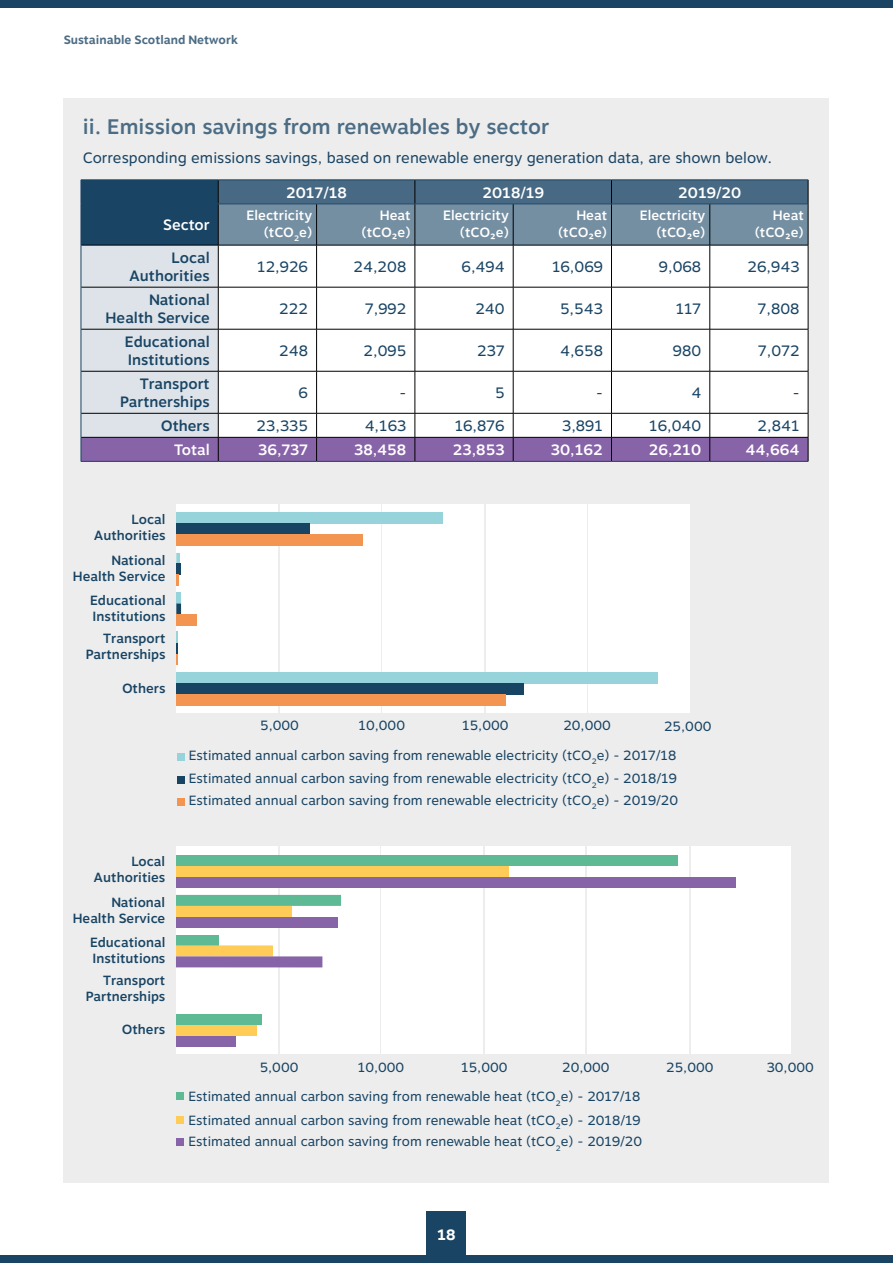
<style>
.page{position:relative;width:893px;height:1263px;background:#fff}
.page>*{position:absolute;margin:0;border:0;box-sizing:border-box;transform-origin:0 0}
.t1{font:500 21px "Motiva Sans";color:#4b6c84}
.t2{font:15px "Motiva Sans";color:#194464}
.t3{font:500 15px/18px "Motiva Sans";color:#194464;text-align:right}
.t4{font:500 15px "Motiva Sans";color:#fff}
.t5{font:700 15px "Motiva Sans";color:#fff}
.t6{font:500 13.5px/16.2px "Motiva Sans";color:#fff;text-align:right}
.t7{font:13.35px/21.8px "Motiva Sans";color:#184464}
.t8{font:500 13.35px/16px "Motiva Sans";color:#184464;text-align:right}
.t9{font:700 12px "Motiva Sans";color:#4b6c84}
</style>
<div class="page">
<div style="left:64px;top:98px;width:765px;height:1084px;background:#ededed"></div>
<svg style="left:81px;top:180px;width:728px;height:281px;background:#c2c7d2"></svg>
<hr style="left:81px;top:461px;width:137px;height:1px;background:#194464">
<hr style="left:218px;top:461px;width:99px;height:1px;background:#194464">
<hr style="left:317px;top:461px;width:98px;height:1px;background:#194464">
<hr style="left:415px;top:461px;width:98px;height:1px;background:#194464">
<hr style="left:513px;top:461px;width:98px;height:1px;background:#194464">
<hr style="left:611px;top:461px;width:99px;height:1px;background:#194464">
<hr style="left:710px;top:461px;width:98px;height:1px;background:#194464">
<div style="left:176px;top:504px;width:102px;height:208px;background:#fff"></div>
<div style="left:280px;top:504px;width:100px;height:208px;background:#fff"></div>
<div style="left:382px;top:504px;width:102px;height:208px;background:#fff"></div>
<div style="left:486px;top:504px;width:100px;height:208px;background:#fff"></div>
<div style="left:588px;top:504px;width:102px;height:208px;background:#fff"></div>
<div style="left:176px;top:513px;width:267px;height:11px;background:#97d3db"></div>
<div style="left:176px;top:524px;width:133px;height:11px;background:#184464"></div>
<div style="left:176px;top:535px;width:187px;height:11px;background:#f39451"></div>
<div style="left:176px;top:672px;width:482px;height:11px;background:#97d3db"></div>
<div style="left:176px;top:683px;width:348px;height:11px;background:#184464"></div>
<div style="left:176px;top:694px;width:330px;height:11px;background:#f39451"></div>
<div style="left:176px;top:593px;width:5px;height:11px;background:#97d3db"></div>
<div style="left:176px;top:603px;width:5px;height:12px;background:#184464"></div>
<div style="left:176px;top:615px;width:20px;height:11px;background:#f39451"></div>
<svg style="left:176px;top:632px;width:2px;height:33px"></svg>
<div style="left:177px;top:753px;width:7px;height:7px;background:#97d3db"></div>
<div style="left:177px;top:776px;width:7px;height:8px;background:#184464"></div>
<div style="left:177px;top:798px;width:7px;height:8px;background:#f39451"></div>
<svg style="left:176px;top:553px;width:4px;height:11px"></svg>
<div style="left:176px;top:564px;width:5px;height:11px;background:#184464"></div>
<svg style="left:176px;top:575px;width:3px;height:11px"></svg>
<div style="left:176px;top:846px;width:102px;height:208px;background:#fff"></div>
<div style="left:280px;top:846px;width:100px;height:208px;background:#fff"></div>
<div style="left:382px;top:846px;width:101px;height:208px;background:#fff"></div>
<div style="left:485px;top:846px;width:100px;height:208px;background:#fff"></div>
<div style="left:587px;top:846px;width:102px;height:208px;background:#fff"></div>
<div style="left:691px;top:846px;width:100px;height:208px;background:#fff"></div>
<div style="left:176px;top:855px;width:502px;height:11px;background:#5dba95"></div>
<div style="left:176px;top:866px;width:333px;height:11px;background:#fecc57"></div>
<div style="left:176px;top:876px;width:559px;height:11px;background:#8763a8"></div>
<div style="left:176px;top:1014px;width:86px;height:11px;background:#5dba95"></div>
<div style="left:176px;top:1025px;width:81px;height:11px;background:#fecc57"></div>
<div style="left:176px;top:1035px;width:59px;height:11px;background:#8763a8"></div>
<div style="left:176px;top:934px;width:43px;height:11px;background:#5dba95"></div>
<div style="left:176px;top:945px;width:97px;height:11px;background:#fecc57"></div>
<div style="left:176px;top:956px;width:146px;height:11px;background:#8763a8"></div>
<div style="left:177px;top:1092px;width:7px;height:8px;background:#5dba95"></div>
<div style="left:177px;top:1116px;width:7px;height:7px;background:#fecc57"></div>
<div style="left:177px;top:1138px;width:7px;height:7px;background:#8763a8"></div>
<div style="left:176px;top:895px;width:165px;height:11px;background:#5dba95"></div>
<div style="left:176px;top:906px;width:115px;height:11px;background:#fecc57"></div>
<div style="left:176px;top:917px;width:161px;height:11px;background:#8763a8"></div>
<div style="left:0;top:1255px;width:893px;height:8px;background:#194464"></div>
<div style="left:0;top:0;width:893px;height:8px;background:#194464"></div>
<div style="left:427px;top:1212px;width:39px;height:51px;background:#194464"></div>
<p class="t9" style="left:64px;top:31px;width:176px">Sustainable Scotland Network</p>
<h1 class="t1" style="left:83px;top:111px;width:468px">ii. Emission savings from renewables by sector</h1>
<p class="t2" style="left:83px;top:147px;width:691px">Corresponding emissions savings, based on renewable energy generation data, are shown below.</p>
<p class="t4" style="left:286px;top:181px;width:62px">2017/18</p>
<p class="t4" style="left:482px;top:181px;width:63px">2018/19</p>
<p class="t4" style="left:678px;top:181px;width:65px">2019/20</p>
<p class="t4" style="left:163px;top:214px;width:48px">Sector</p>
<p class="t6" style="left:247px;top:208px;width:67px">Electricity (tCO<sub>2</sub>e)</p>
<p class="t6" style="left:361px;top:208px;width:51px">Heat (tCO2e)</p>
<p class="t6" style="left:443px;top:208px;width:67px">Electricity (tCO2e)</p>
<p class="t6" style="left:558px;top:208px;width:51px">Heat (tCO2e)</p>
<p class="t6" style="left:640px;top:208px;width:67px">Electricity (tCO2e)</p>
<p class="t6" style="left:755px;top:208px;width:51px">Heat (tCO2e)</p>
<p class="t3" style="left:129px;top:249px;width:82px">Local<br>Authorities</p>
<p class="t2" style="left:257px;top:255px;width:52px">12,926</p>
<p class="t2" style="left:353px;top:255px;width:54px">24,208</p>
<p class="t2" style="left:462px;top:255px;width:45px">6,494</p>
<p class="t2" style="left:552px;top:255px;width:52px">16,069</p>
<p class="t2" style="left:659px;top:255px;width:44px">9,068</p>
<p class="t2" style="left:748px;top:255px;width:53px">26,943</p>
<p class="t3" style="left:106px;top:291px;width:106px">National<br>Health Service</p>
<p class="t2" style="left:279px;top:297px;width:30px">222</p>
<p class="t2" style="left:365px;top:297px;width:43px">7,992</p>
<p class="t2" style="left:475px;top:297px;width:31px">240</p>
<p class="t2" style="left:560px;top:297px;width:44px">5,543</p>
<p class="t2" style="left:676px;top:297px;width:27px">117</p>
<p class="t2" style="left:758px;top:297px;width:43px">7,808</p>
<p class="t3" style="left:125px;top:333px;width:86px;text-align:left">Educational<br>Institutions</p>
<p class="t2" style="left:279px;top:339px;width:30px">248</p>
<p class="t2" style="left:364px;top:339px;width:44px">2,095</p>
<p class="t2" style="left:477px;top:339px;width:29px">237</p>
<p class="t2" style="left:560px;top:339px;width:44px">4,658</p>
<p class="t2" style="left:673px;top:339px;width:30px">980</p>
<p class="t2" style="left:758px;top:339px;width:43px">7,072</p>
<p class="t3" style="left:120px;top:375px;width:91px">Transport<br>Partnerships</p>
<p class="t2" style="left:299px;top:382px;width:11px">6</p>
<p class="t2" style="left:400px;top:382px;width:8px">-</p>
<p class="t2" style="left:495px;top:382px;width:11px">5</p>
<p class="t2" style="left:596px;top:382px;width:8px">-</p>
<p class="t2" style="left:691px;top:382px;width:11px">4</p>
<p class="t2" style="left:793px;top:382px;width:8px">-</p>
<p class="t3" style="left:161px;top:417px;width:50px">Others</p>
<p class="t2" style="left:257px;top:415px;width:53px">23,335</p>
<p class="t2" style="left:365px;top:415px;width:43px">4,163</p>
<p class="t2" style="left:455px;top:415px;width:51px">16,876</p>
<p class="t2" style="left:562px;top:415px;width:42px">3,891</p>
<p class="t2" style="left:649px;top:415px;width:54px">16,040</p>
<p class="t2" style="left:758px;top:415px;width:43px">2,841</p>
<p class="t4" style="left:174px;top:439px;width:37px">Total</p>
<p class="t4" style="left:258px;top:439px;width:51px">36,737</p>
<p class="t4" style="left:354px;top:439px;width:54px">38,458</p>
<p class="t4" style="left:453px;top:439px;width:53px">23,853</p>
<p class="t4" style="left:551px;top:439px;width:54px">30,162</p>
<p class="t4" style="left:649px;top:439px;width:54px">26,210</p>
<p class="t4" style="left:746px;top:439px;width:56px">44,664</p>
<p class="t8" style="left:94px;top:512px;width:73px">Local<br>Authorities</p>
<p class="t8" style="left:73px;top:553px;width:94px">National<br>Health Service</p>
<p class="t8" style="left:90px;top:592px;width:77px;text-align:left">Educational<br>Institutions</p>
<p class="t8" style="left:86px;top:631px;width:81px">Transport<br>Partnerships</p>
<p class="t8" style="left:122px;top:680px;width:45px">Others</p>
<p class="t8" style="left:94px;top:854px;width:73px">Local<br>Authorities</p>
<p class="t8" style="left:73px;top:895px;width:94px">National<br>Health Service</p>
<p class="t8" style="left:90px;top:934px;width:77px;text-align:left">Educational<br>Institutions</p>
<p class="t8" style="left:86px;top:973px;width:81px">Transport<br>Partnerships</p>
<p class="t8" style="left:122px;top:1022px;width:45px">Others</p>
<p class="t7" style="left:260px;top:715px;width:40px">5,000</p>
<p class="t7" style="left:189px;top:744px;width:489px">Estimated annual carbon saving from renewable electricity (tCO<sub>2</sub>e) - 2017/18</p>
<p class="t7" style="left:358px;top:715px;width:48px">10,000</p>
<p class="t7" style="left:462px;top:715px;width:48px">15,000</p>
<p class="t7" style="left:563px;top:715px;width:49px">20,000</p>
<p class="t7" style="left:664px;top:715px;width:49px">25,000</p>
<p class="t7" style="left:189px;top:768px;width:491px">Estimated annual carbon saving from renewable electricity (tCO<sub>2</sub>e) - 2018/19<br>Estimated annual carbon saving from renewable electricity (tCO<sub>2</sub>e) - 2019/20</p>
<p class="t7" style="left:260px;top:1056px;width:40px">5,000</p>
<p class="t7" style="left:189px;top:1086px;width:453px">Estimated annual carbon saving from renewable heat (tCO<sub>2</sub>e) - 2017/18</p>
<p class="t7" style="left:358px;top:1056px;width:48px">10,000</p>
<p class="t7" style="left:461px;top:1056px;width:48px">15,000</p>
<p class="t7" style="left:562px;top:1056px;width:49px">20,000</p>
<p class="t7" style="left:666px;top:1057px;width:49px">25,000</p>
<p class="t7" style="left:767px;top:1057px;width:49px">30,000</p>
<p class="t7" style="left:189px;top:1109px;width:455px">Estimated annual carbon saving from renewable heat (tCO<sub>2</sub>e) - 2018/19<br>Estimated annual carbon saving from renewable heat (tCO<sub>2</sub>e) - 2019/20</p>
<p class="t5" style="left:437px;top:1224px;width:20px">18</p>
</div>
